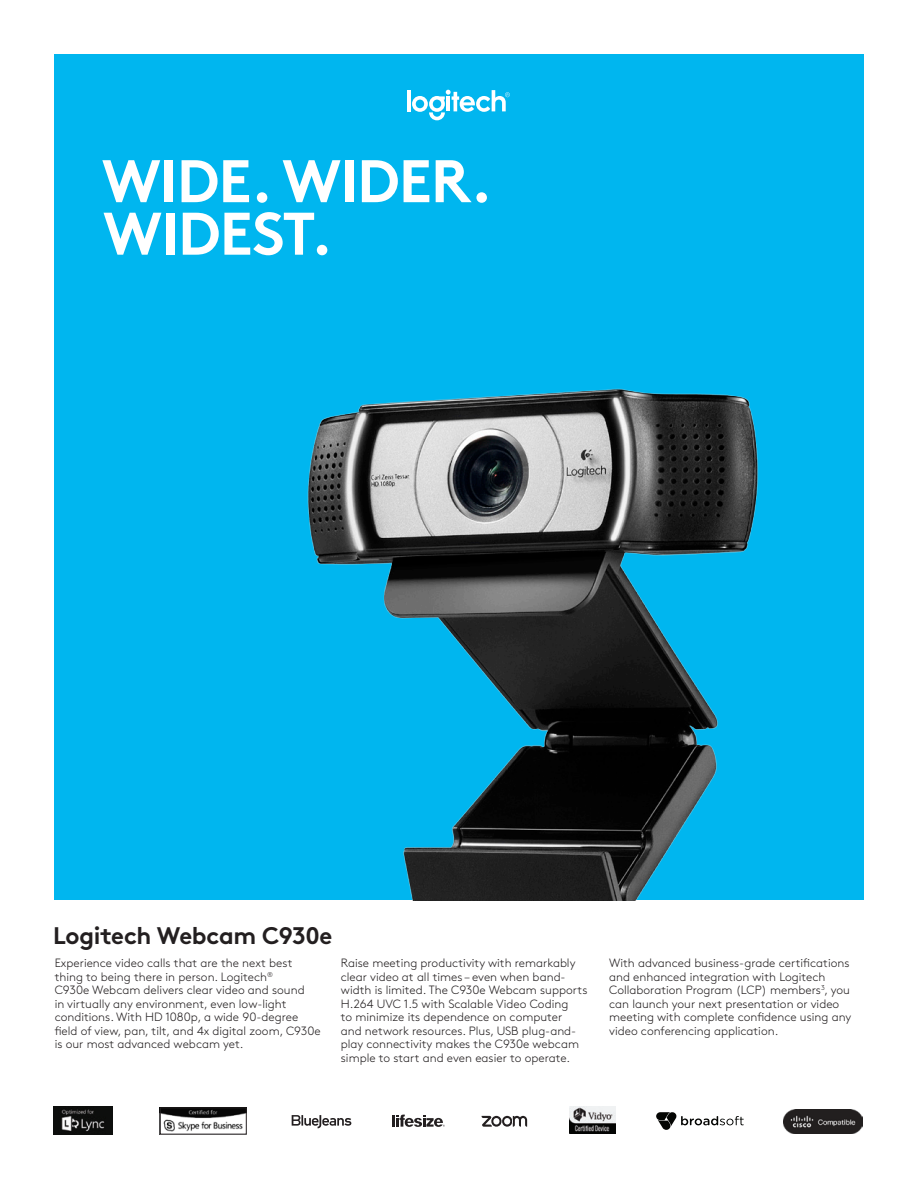
<style>
.page{position:relative;width:918px;height:1188px;background:#fff}
.page>*{position:absolute;margin:0;border:0;box-sizing:border-box;transform-origin:0 0}
.t1{font:700 60px/52.5px "Brown Pro";letter-spacing:-.015em;color:#fff}
.t2{font:700 24px "Brown Pro";letter-spacing:-.015em;color:#231f20}
.Body_Copy{font:300 12px/13.5px "Brown Pro";color:#231f20}
</style>
<div class="page">
<div style="left:54px;top:54px;width:810px;height:846px;background:#00b6ef"></div>
<hr style="left:407px;top:90px;width:4px;height:21px;background:#fff">
<svg style="left:412px;top:90px;width:98px;height:30px"></svg>
<hr style="left:446px;top:96px;width:4px;height:15px;background:#fff">
<img style="left:307px;top:388px;width:451px;height:512px">
<svg style="left:292px;top:1115px;width:59px;height:13px"></svg>
<svg style="left:392px;top:1115px;width:53px;height:12px"></svg>
<svg style="left:482px;top:1116px;width:45px;height:11px"></svg>
<img style="left:54px;top:1107px;width:59px;height:27px">
<svg style="left:656px;top:1112px;width:88px;height:18px"></svg>
<img style="left:783px;top:1109px;width:79px;height:25px">
<img style="left:162px;top:1110px;width:83px;height:22px">
<div style="left:160px;top:1108px;width:87px;height:27px;border:1px solid #231f20"></div>
<img style="left:570px;top:1107px;width:45px;height:27px">
<p class="t1" style="left:102px;top:149px;width:392px">WIDE. WIDER.<br>WIDEST.</p>
<p class="t2" style="left:53px;top:917px;width:281px">Logitech Webcam C930e</p>
<p class="Body_Copy" style="left:55px;top:956px;width:267px">Experience video calls that are the next best thing to being there in person. Logitech<sup>®<br></sup>C930e Webcam delivers clear video and sound<br>in virtually any environment, even low-light conditions. With HD 1080p, a wide 90-degree field of view, pan, tilt, and 4x digital zoom, C930e is our most advanced webcam yet.</p>
<p class="Body_Copy" style="left:341px;top:956px;width:248px">Raise meeting productivity with remarkably clear video at all times – even when band&shy;width is limited. The C930e Webcam supports H.264 UVC 1.5 with Scalable Video Coding<br>to minimize its dependence on computer<br>and network resources. Plus, USB plug-and&shy;play connectivity makes the C930e webcam simple to start and even easier to operate.</p>
<p class="Body_Copy" style="left:609px;top:956px;width:244px">With advanced business-grade certifications and enhanced integration with Logitech Collaboration Program (LCP) members<sup>3</sup>, you can launch your next presentation or video meeting with complete confidence using any video conferencing application.</p>
</div>
